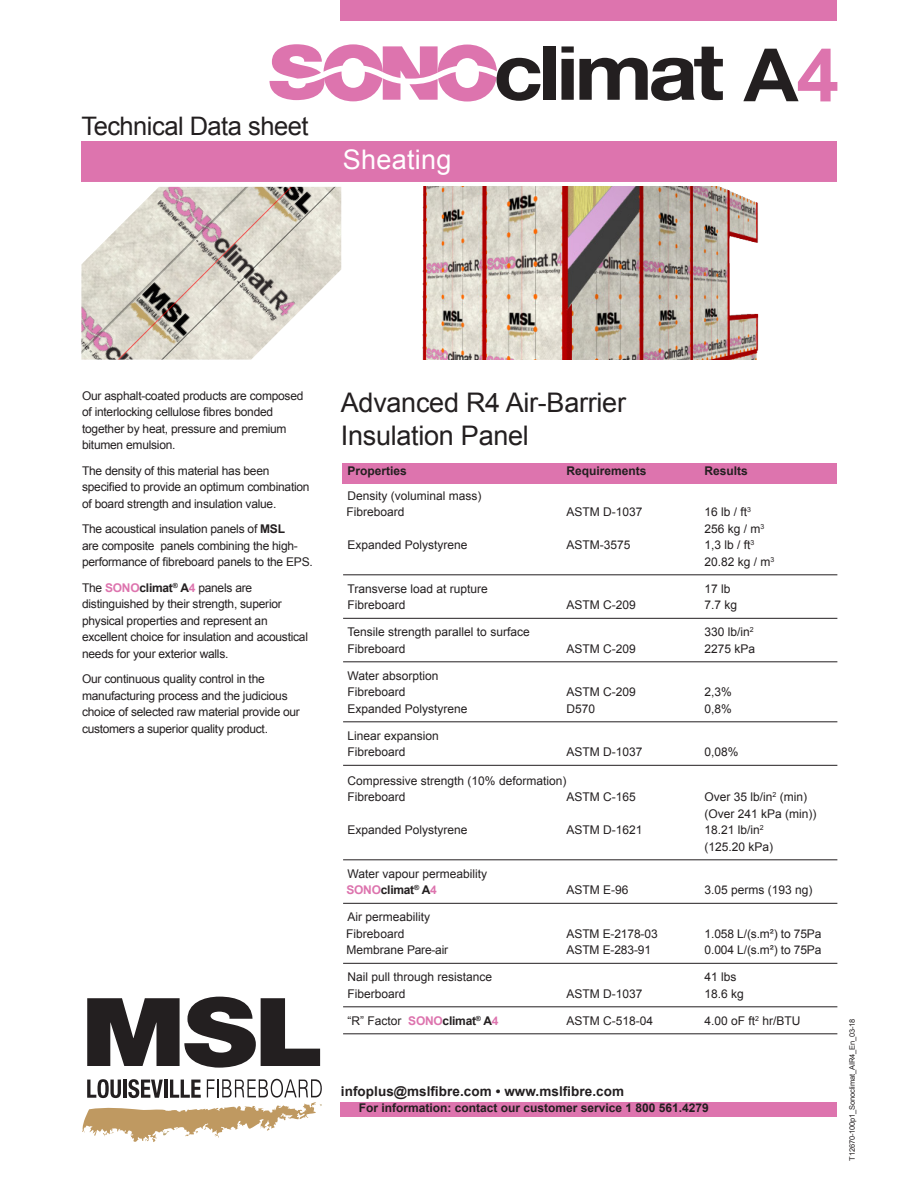
<style>
.page{position:relative;width:918px;height:1188px;background:#fff}
.page>*{position:absolute;margin:0;border:0;box-sizing:border-box;transform-origin:0 0}
.t1{font:27px "Arial";letter-spacing:-.01em;color:#231f20}
.t2{font:27px "Arial";letter-spacing:.01em;color:#fff}
.t3{font:25.5px "Arial";letter-spacing:-.02em;color:#231f20}
.t4{font:700 13.5px "Arial";letter-spacing:.005em;color:#231f20}
.LIGHT{font:12px/16.5px "Arial";letter-spacing:-.02em;color:#231f20}
.LIGHT-2{font:12px/16.5px "Arial";color:#231f20}
.t5{font:700 12px "Arial";color:#231f20}
.t6{font:700 12px "Arial";letter-spacing:-.02em;color:#231f20}
.t7{font:7.5px "Arial";letter-spacing:-.02em;color:#231f20}
.s1{font-weight:700}
.s2{font-weight:700;color:#dd74ae}
.s3{color:#dd74ae}
</style>
<div class="page">
<div style="left:341px;top:0;width:496px;height:20px;background:#dd74ae"></div>
<div style="left:81px;top:141px;width:756px;height:40px;background:#dd74ae"></div>
<div style="left:343px;top:463px;width:494px;height:20px;background:#dd74ae"></div>
<hr style="left:343px;top:574px;width:494px;height:1px;background:#231f20">
<hr style="left:343px;top:618px;width:494px;height:1px;background:#231f20">
<hr style="left:343px;top:661px;width:494px;height:1px;background:#231f20">
<hr style="left:343px;top:721px;width:494px;height:1px;background:#231f20">
<hr style="left:343px;top:765px;width:494px;height:1px;background:#231f20">
<hr style="left:343px;top:859px;width:494px;height:1px;background:#231f20">
<hr style="left:343px;top:903px;width:494px;height:1px;background:#231f20">
<hr style="left:343px;top:963px;width:494px;height:1px;background:#231f20">
<hr style="left:343px;top:1006px;width:494px;height:1px;background:#231f20">
<hr style="left:343px;top:1033px;width:494px;height:1px;background:#231f20">
<div style="left:340px;top:1102px;width:497px;height:15px;background:#dd74ae"></div>
<svg style="left:87px;top:997px;width:233px;height:71px"></svg>
<svg style="left:82px;top:1079px;width:240px;height:63px"></svg>
<svg style="left:269px;top:44px;width:272px;height:58px"></svg>
<div style="left:544px;top:46px;width:12px;height:54px;background:#231f20"></div>
<svg style="left:561px;top:46px;width:162px;height:55px"></svg>
<svg style="left:743px;top:49px;width:94px;height:52px"></svg>
<img style="left:81px;top:187px;width:260px;height:173px">
<img style="left:422px;top:187px;width:337px;height:173px">
<p class="t3" style="left:81px;top:109px;width:229px">Technical Data sheet</p>
<p class="t2" style="left:343px;top:142px;width:110px">Sheating</p>
<p class="LIGHT" style="left:82px;top:387px;width:223px">Our asphalt-coated products are composed of interlocking cellulose fibres bonded together by heat, pressure and premium bitumen emulsion.</p>
<p class="LIGHT" style="left:82px;top:462px;width:229px">The density of this material has been specified to provide an optimum combination of board strength and insulation value.</p>
<p class="LIGHT" style="left:82px;top:521px;width:232px">The acoustical insulation panels of <span class="s1">MSL<br></span>are composite panels combining the high&shy;performance of fibreboard panels to the EPS.</p>
<p class="LIGHT" style="left:82px;top:579px;width:227px">The <span class="s2">SONO</span><span class="s1">climat</span><sup>®</sup> <span class="s1">A</span><span class="s2">4</span> panels are distinguished by their strength, superior physical properties and represent an excellent choice for insulation and acoustical needs for your exterior walls.</p>
<p class="LIGHT" style="left:82px;top:671px;width:219px">Our continuous quality control in the manufacturing process and the judicious choice of selected raw material provide our customers a superior quality product.</p>
<p class="t1" style="left:341px;top:385px;width:287px">Advanced R4 Air-Barrier</p>
<p class="t1" style="left:341px;top:418px;width:190px">Insulation Panel</p>
<p class="t5" style="left:348px;top:463px;width:61px">Properties</p>
<p class="t5" style="left:567px;top:463px;width:82px">Requirements</p>
<p class="t5" style="left:705px;top:463px;width:45px">Results</p>
<p class="LIGHT-2" style="left:348px;top:487px;width:136px">Density (voluminal mass)</p>
<p class="LIGHT-2" style="left:346px;top:504px;width:60px">Fibreboard</p>
<p class="LIGHT-2" style="left:567px;top:504px;width:78px">ASTM D-1037</p>
<p class="LIGHT" style="left:705px;top:504px;width:48px">16 lb / ft<sup>3</sup></p>
<p class="LIGHT" style="left:705px;top:520px;width:61px">256 kg / m<sup>3</sup></p>
<p class="LIGHT-2" style="left:348px;top:537px;width:122px">Expanded Polystyrene</p>
<p class="LIGHT-2" style="left:567px;top:537px;width:66px">ASTM-3575</p>
<p class="LIGHT" style="left:705px;top:537px;width:51px">1,3 lb / ft<sup>3</sup></p>
<p class="LIGHT" style="left:705px;top:553px;width:71px">20.82 kg / m<sup>3</sup></p>
<p class="LIGHT-2" style="left:348px;top:580px;width:142px">Transverse load at rupture</p>
<p class="LIGHT" style="left:705px;top:580px;width:28px">17 lb</p>
<p class="LIGHT-2" style="left:348px;top:597px;width:60px">Fibreboard</p>
<p class="LIGHT" style="left:567px;top:597px;width:71px">ASTM C-209</p>
<p class="LIGHT" style="left:705px;top:597px;width:34px">7.7 kg</p>
<p class="LIGHT-2" style="left:348px;top:624px;width:184px">Tensile strength parallel to surface</p>
<p class="LIGHT" style="left:705px;top:624px;width:51px">330 lb/in<sup>2</sup></p>
<p class="LIGHT-2" style="left:348px;top:640px;width:60px">Fibreboard</p>
<p class="LIGHT" style="left:567px;top:640px;width:71px">ASTM C-209</p>
<p class="LIGHT" style="left:705px;top:640px;width:52px">2275 kPa</p>
<p class="LIGHT-2" style="left:348px;top:667px;width:92px">Water absorption</p>
<p class="LIGHT-2" style="left:348px;top:684px;width:60px">Fibreboard</p>
<p class="LIGHT" style="left:567px;top:684px;width:71px">ASTM C-209</p>
<p class="LIGHT" style="left:705px;top:684px;width:29px">2,3%</p>
<p class="LIGHT-2" style="left:348px;top:700px;width:122px">Expanded Polystyrene</p>
<p class="LIGHT" style="left:567px;top:700px;width:30px">D570</p>
<p class="LIGHT" style="left:705px;top:700px;width:29px">0,8%</p>
<p class="LIGHT-2" style="left:348px;top:727px;width:93px">Linear expansion</p>
<p class="LIGHT-2" style="left:348px;top:744px;width:60px">Fibreboard</p>
<p class="LIGHT-2" style="left:567px;top:744px;width:78px">ASTM D-1037</p>
<p class="LIGHT" style="left:705px;top:744px;width:36px">0,08%</p>
<p class="LIGHT-2" style="left:348px;top:772px;width:220px">Compressive strength (10% deformation)<br>Fibreboard</p>
<p class="LIGHT" style="left:567px;top:789px;width:71px">ASTM C-165</p>
<p class="LIGHT-2" style="left:705px;top:789px;width:104px">Over 35 lb/in<sup>2</sup> (min)</p>
<p class="LIGHT-2" style="left:705px;top:805px;width:114px">(Over 241 kPa (min))</p>
<p class="LIGHT-2" style="left:348px;top:822px;width:122px">Expanded Polystyrene</p>
<p class="LIGHT-2" style="left:567px;top:822px;width:78px">ASTM D-1621</p>
<p class="LIGHT" style="left:705px;top:822px;width:61px">18.21 lb/in<sup>2</sup></p>
<p class="LIGHT" style="left:705px;top:838px;width:70px">(125.20 kPa)</p>
<p class="LIGHT-2" style="left:348px;top:865px;width:141px">Water vapour permeability</p>
<p class="t6" style="left:346px;top:882px;width:92px"><span class="s3">SONO</span>climat<sup>®</sup> A<span class="s3">4</span></p>
<p class="LIGHT" style="left:567px;top:882px;width:64px">ASTM E-96</p>
<p class="LIGHT-2" style="left:705px;top:882px;width:110px">3.05 perms (193 ng)</p>
<p class="LIGHT-2" style="left:348px;top:909px;width:84px">Air permeability</p>
<p class="LIGHT-2" style="left:346px;top:925px;width:60px">Fibreboard</p>
<p class="LIGHT" style="left:567px;top:925px;width:93px">ASTM E-2178-03</p>
<p class="LIGHT" style="left:705px;top:925px;width:118px">1.058 L/(s.m²) to 75Pa</p>
<p class="LIGHT-2" style="left:346px;top:942px;width:103px">Membrane Pare-air</p>
<p class="LIGHT" style="left:567px;top:942px;width:86px">ASTM E-283-91</p>
<p class="LIGHT" style="left:705px;top:942px;width:118px">0.004 L/(s.m²) to 75Pa</p>
<p class="LIGHT-2" style="left:348px;top:969px;width:146px">Nail pull through resistance</p>
<p class="LIGHT" style="left:705px;top:969px;width:34px">41 lbs</p>
<p class="LIGHT-2" style="left:348px;top:985px;width:60px">Fiberboard</p>
<p class="LIGHT-2" style="left:567px;top:985px;width:78px">ASTM D-1037</p>
<p class="LIGHT" style="left:705px;top:985px;width:41px">18.6 kg</p>
<p class="LIGHT" style="left:348px;top:1012px;width:153px">“R” Factor <span class="s2">SONO</span><span class="s1">climat</span><sup>®</sup> <span class="s1">A</span><span class="s2">4</span></p>
<p class="LIGHT-2" style="left:567px;top:1012px;width:88px">ASTM C-518-04</p>
<p class="LIGHT-2" style="left:705px;top:1012px;width:97px">4.00 oF ft<sup>2</sup> hr/BTU</p>
<p class="t4" style="left:341px;top:1082px;width:285px">infoplus@mslfibre.com • www.mslfibre.com</p>
<p class="t5" style="left:359px;top:1100px;width:352px">For information: contact our customer service 1 800 561.4279</p>
<p class="t7" style="left:847px;top:1161px;width:144px;rotate:-90deg">T12670-100p1_Sonoclimat_AIR4_En_03-18</p>
</div>
